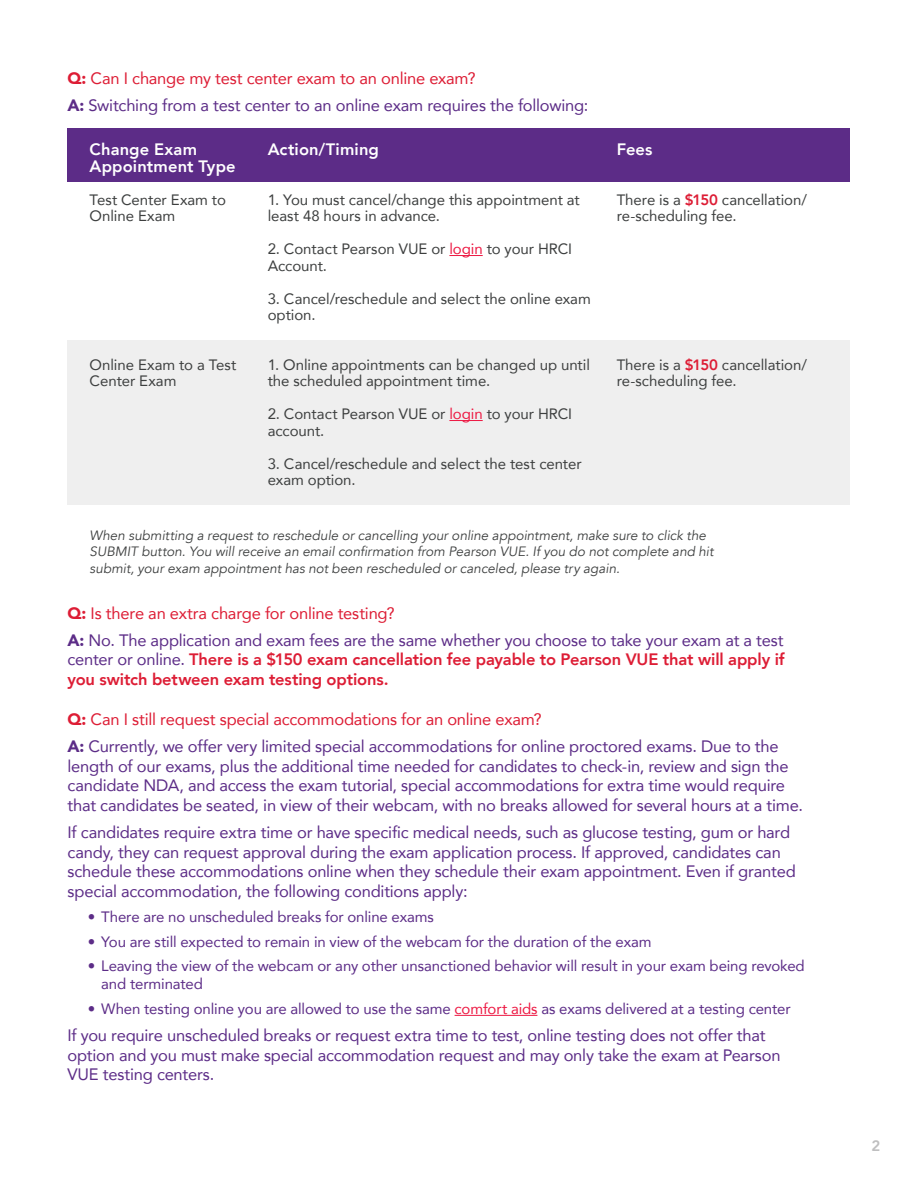
<style>
.page{position:relative;width:918px;height:1188px;background:#fff}
.page>*{position:absolute;margin:0;border:0;box-sizing:border-box;transform-origin:0 0}
.t1{font:16.5px/19.8px "Avenir";letter-spacing:-.01em;color:#5c2c87}
.t2{font:800 16.5px/19.8px "Avenir";letter-spacing:-.01em;color:#dd1d35}
.t3{font:800 16.5px/16.5px "Avenir";letter-spacing:.005em;color:#fff}
.t4{font:15px/16.5px "Avenir";letter-spacing:-.005em;color:#3d3f3f}
.t5{font:15px/18px "Avenir";letter-spacing:-.01em;color:#5c2c87}
.t6{font:800 15px "Avenir";color:#bfbfc0}
.t7{font:italic 13.5px/16.2px "Avenir";color:#3d3f3f}
.s1{font-weight:900;color:#dd1d35}
.s2{color:#dd1d35}
.s3{font-weight:900}
.s4{color:#ed1943}
.s5{font-weight:800;color:#dd1d35}
.s6{font-weight:400;color:#5c2c87}
</style>
<div class="page">
<hr style="left:455px;top:1015px;width:82px;height:1px;background:#ed1943">
<div style="left:68px;top:341px;width:782px;height:164px;background:#efefef"></div>
<div style="left:68px;top:129px;width:782px;height:53px;background:#5c2c87"></div>
<hr style="left:449px;top:255px;width:34px;height:1px;background:#ed1943">
<hr style="left:449px;top:420px;width:34px;height:1px;background:#ed1943">
<p class="t1" style="left:68px;top:65px;width:522px;line-height:26.5px"><span class="s1">Q:</span> <span class="s2">Can I change my test center exam to an online exam?<br></span><span class="s3">A:</span> Switching from a test center to an online exam requires the following:</p>
<p class="t3" style="left:268px;top:141px;width:113px">Action/Timing</p>
<p class="t4" style="left:268px;top:191px;width:314px">1. You must cancel/change this appointment at least 48 hours in advance.</p>
<p class="t4" style="left:268px;top:241px;width:306px">2. Contact Pearson VUE or <span class="s4">login</span> to your HRCI<br>Account.</p>
<p class="t4" style="left:268px;top:290px;width:325px">3. Cancel/reschedule and select the online exam option.</p>
<p class="t4" style="left:268px;top:356px;width:324px">1. Online appointments can be changed up until the scheduled appointment time.</p>
<p class="t4" style="left:268px;top:406px;width:306px">2. Contact Pearson VUE or <span class="s4">login</span> to your HRCI account.</p>
<p class="t4" style="left:268px;top:455px;width:316px">3. Cancel/reschedule and select the test center exam option.</p>
<p class="t3" style="left:90px;top:141px;width:148px">Change Exam<br>Appointment Type</p>
<p class="t4" style="left:90px;top:191px;width:138px">Test Center Exam to<br>Online Exam</p>
<p class="t4" style="left:90px;top:356px;width:148px">Online Exam to a Test<br>Center Exam</p>
<p class="t3" style="left:617px;top:141px;width:37px">Fees</p>
<p class="t4" style="left:617px;top:191px;width:192px">There is a <span class="s5">$150</span> cancellation/ re-scheduling fee.</p>
<p class="t4" style="left:617px;top:356px;width:192px">There is a <span class="s5">$150</span> cancellation/ re-scheduling fee.</p>
<p class="t7" style="left:90px;top:528px;width:626px">When submitting a request to reschedule or cancelling your online appointment, make sure to click the<br>SUBMIT button. You will receive an email confirmation from Pearson VUE. If you do not complete and hit submit, your exam appointment has not been rescheduled or canceled, please try again.</p>
<p class="t1" style="left:68px;top:600px;width:718px;line-height:26.5px"><span class="s1">Q:</span> <span class="s2">Is there an extra charge for online testing?<br></span><span class="s3">A:</span> No. The application and exam fees are the same whether you choose to take your exam at a test</p>
<p class="t2" style="left:68px;top:650px;width:719px"><span class="s6">center or online.</span> There is a $150 exam cancellation fee payable to Pearson VUE that will apply if you switch between exam testing options.</p>
<p class="t1" style="left:68px;top:706px;width:713px;line-height:26.5px"><span class="s1">Q:</span> <span class="s2">Can I still request special accommodations for an online exam?<br></span><span class="s3">A:</span> Currently, we offer very limited special accommodations for online proctored exams. Due to the</p>
<p class="t1" style="left:68px;top:756px;width:737px">length of our exams, plus the additional time needed for candidates to check-in, review and sign the candidate NDA, and access the exam tutorial, special accommodations for extra time would require that candidates be seated, in view of their webcam, with no breaks allowed for several hours at a time.</p>
<p class="t1" style="left:68px;top:822px;width:730px">If candidates require extra time or have specific medical needs, such as glucose testing, gum or hard candy, they can request approval during the exam application process. If approved, candidates can schedule these accommodations online when they schedule their exam appointment. Even if granted special accommodation, the following conditions apply:</p>
<p class="t5" style="left:88px;top:907px;width:348px">• There are no unscheduled breaks for online exams</p>
<p class="t5" style="left:88px;top:932px;width:565px">• You are still expected to remain in view of the webcam for the duration of the exam</p>
<p class="t5" style="left:101px;top:957px;width:705px;text-indent:-14px">• Leaving the view of the webcam or any other unsanctioned behavior will result in your exam being revoked and terminated</p>
<p class="t5" style="left:88px;top:1000px;width:704px">• When testing online you are allowed to use the same <span class="s4">comfort aids</span> as exams delivered at a testing center</p>
<p class="t1" style="left:68px;top:1025px;width:715px">If you require unscheduled breaks or request extra time to test, online testing does not offer that option and you must make special accommodation request and may only take the exam at Pearson<br>VUE testing centers.</p>
<p class="t6" style="left:872px;top:1134px;width:10px">2</p>
</div>
